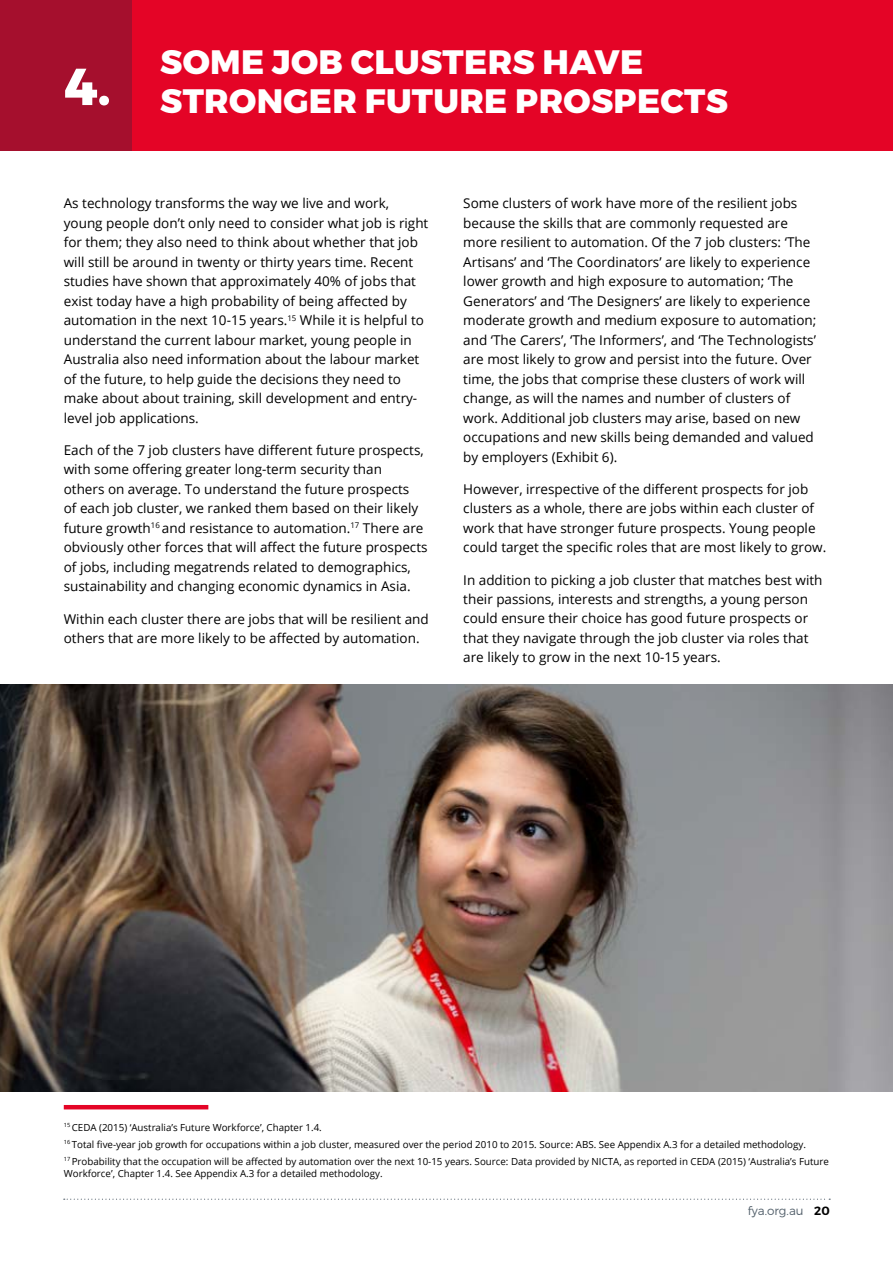
<style>
.page{position:relative;width:893px;height:1263px;background:#fff}
.page>*{position:absolute;margin:0;border:0;box-sizing:border-box;transform-origin:0 0}
.t1{font:800 33.9px "Montserrat";letter-spacing:.01em;color:#fff}
.t2{font:13.5px/19.5px "Open Sans";color:#000}
.t3{font:300 12px "Montserrat";color:#54616c}
.t4{font:9.75px/17px "Open Sans";color:#000}
.s1{font-weight:600;color:#000}
</style>
<div class="page">
<img style="left:0;top:685px;width:893px;height:406px">
<svg style="left:64px;top:1198px;width:766px;height:2px"></svg>
<div style="left:0;top:0;width:893px;height:151px;background:#e40426"></div>
<div style="left:0;top:0;width:132px;height:151px;background:#a50f2d"></div>
<hr style="left:64px;top:1105px;width:144px;height:4px;background:#e40426">
<h1 class="t1" style="left:160px;top:41px;width:484px">SOME JOB CLUSTERS HAVE</h1>
<h1 class="t1" style="left:64px;top:79px;width:666px"><sup>4.</sup> STRONGER FUTURE PROSPECTS</h1>
<p class="t2" style="left:64px;top:193px;width:366px">As technology transforms the way we live and work, young people don’t only need to consider what job is right for them; they also need to think about whether that job will still be around in twenty or thirty years time. Recent studies have shown that approximately 40% of jobs that exist today have a high probability of being affected by automation in the next 10-15 years.<sup>15</sup> While it is helpful to understand the current labour market, young people in Australia also need information about the labour market of the future, to help guide the decisions they need to make about about training, skill development and entry&shy;level job applications.</p>
<p class="t2" style="left:64px;top:440px;width:365px">Each of the 7 job clusters have different future prospects, with some offering greater long-term security than<br>others on average. To understand the future prospects<br>of each job cluster, we ranked them based on their likely future growth<sup>16</sup> and resistance to automation.<sup>17</sup> There are obviously other forces that will affect the future prospects of jobs, including megatrends related to demographics, sustainability and changing economic dynamics in Asia.</p>
<p class="t2" style="left:64px;top:609px;width:366px">Within each cluster there are jobs that will be resilient and others that are more likely to be affected by automation.</p>
<p class="t2" style="left:463px;top:193px;width:355px">Some clusters of work have more of the resilient jobs because the skills that are commonly requested are more resilient to automation. Of the 7 job clusters: ‘The Artisans’ and ‘The Coordinators’ are likely to experience lower growth and high exposure to automation; ‘The Generators’ and ‘The Designers’ are likely to experience moderate growth and medium exposure to automation; and ‘The Carers’, ‘The Informers’, and ‘The Technologists’ are most likely to grow and persist into the future. Over time, the jobs that comprise these clusters of work will change, as will the names and number of clusters of work. Additional job clusters may arise, based on new occupations and new skills being demanded and valued by employers (Exhibit 6).</p>
<p class="t2" style="left:463px;top:479px;width:365px">However, irrespective of the different prospects for job clusters as a whole, there are jobs within each cluster of work that have stronger future prospects. Young people could target the specific roles that are most likely to grow.</p>
<p class="t2" style="left:463px;top:569px;width:361px">In addition to picking a job cluster that matches best with their passions, interests and strengths, a young person could ensure their choice has good future prospects or that they navigate through the job cluster via roles that are likely to grow in the next 10-15 years.</p>
<p class="t4" style="left:64px;top:1118px;width:767px"><sup>15</sup> CEDA (2015) ‘Australia’s Future Workforce’, Chapter 1.4.<br><sup>16</sup> Total five-year job growth for occupations within a job cluster, measured over the period 2010 to 2015. Source: ABS. See Appendix A.3 for a detailed methodology.<br><sup>17</sup> Probability that the occupation will be affected by automation over the next 10-15 years. Source: Data provided by NICTA, as reported in CEDA (2015) ‘Australia’s Future</p>
<p class="t4" style="left:64px;top:1165px;width:320px">Workforce’, Chapter 1.4. See Appendix A.3 for a detailed methodology.</p>
<p class="t3" style="left:748px;top:1203px;width:84px">fya.org.au <span class="s1">20</span></p>
</div>
